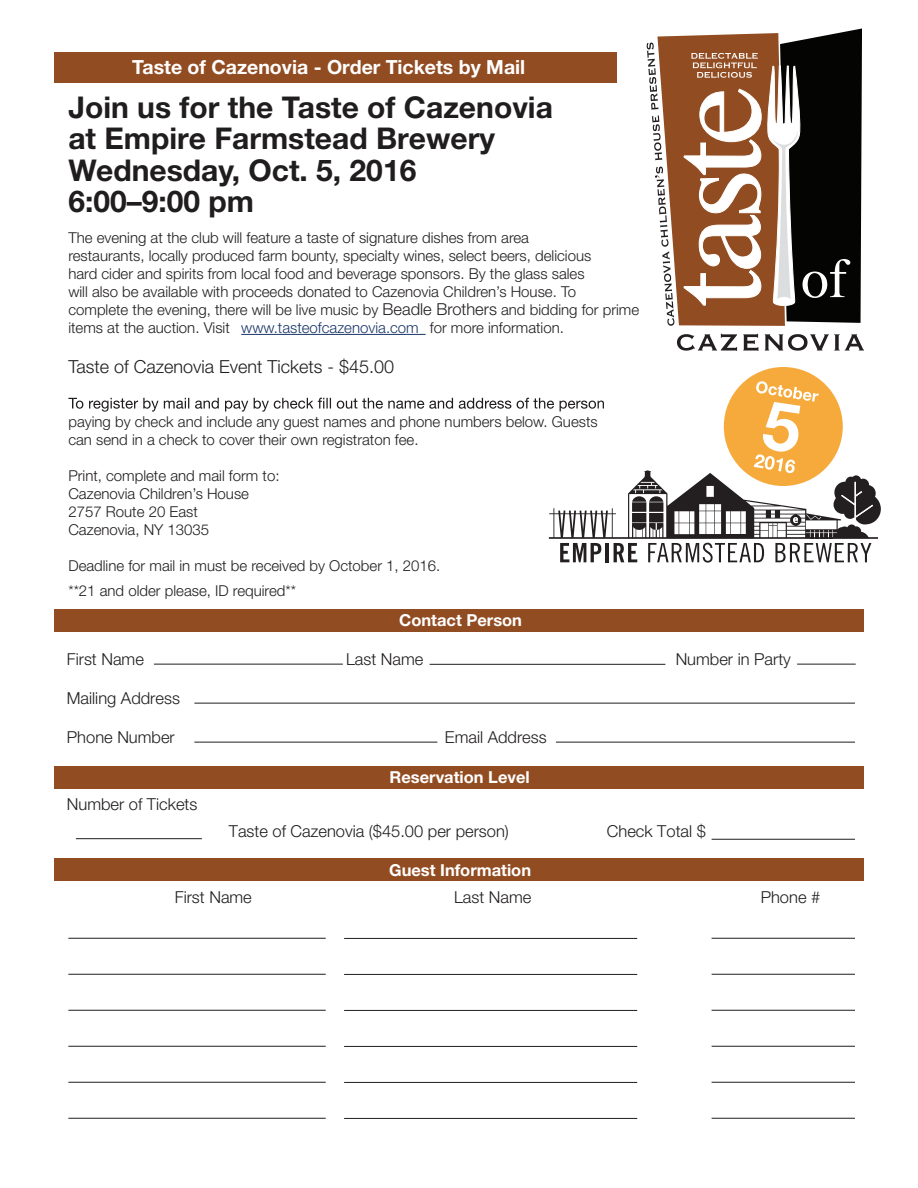
<style>
.page{position:relative;width:918px;height:1188px;background:#fff}
.page>*{position:absolute;margin:0;border:0;box-sizing:border-box;transform-origin:0 0}
.t1{font:700 30px/31.5px "Helvetica Neue LT Std";color:#201d1e}
.t2{font:700 19.5px "Helvetica Neue LT Std";color:#fff}
.t3{font:300 18px "Helvetica Neue LT Std";color:#201d1e}
.t4{font:300 16.5px "Helvetica Neue LT Std";color:#201d1e}
.t5{font:700 16.5px "Helvetica Neue LT Std";color:#fff}
.t6{font:300 15px/18px "Helvetica Neue LT Std";color:#201d1e}
.s1{font-size:16.5px;color:#231f20}
.s2{color:#193667}
</style>
<div class="page">
<div style="left:54px;top:858px;width:810px;height:23px;background:#924c22"></div>
<div style="left:54px;top:766px;width:810px;height:23px;background:#924c22"></div>
<div style="left:54px;top:609px;width:810px;height:23px;background:#924c22"></div>
<div style="left:54px;top:52px;width:562px;height:30px;background:#924c22"></div>
<hr style="left:241px;top:334px;width:185px;height:1px;background:#193667">
<hr style="left:430px;top:664px;width:235px;height:1px;background:#201d1e">
<hr style="left:797px;top:664px;width:59px;height:1px;background:#201d1e">
<hr style="left:154px;top:664px;width:189px;height:1px;background:#201d1e">
<hr style="left:194px;top:703px;width:661px;height:1px;background:#201d1e">
<hr style="left:194px;top:742px;width:243px;height:1px;background:#201d1e">
<hr style="left:556px;top:742px;width:299px;height:1px;background:#201d1e">
<hr style="left:76px;top:838px;width:126px;height:1px;background:#201d1e">
<hr style="left:344px;top:938px;width:293px;height:1px;background:#201d1e">
<hr style="left:344px;top:974px;width:293px;height:1px;background:#201d1e">
<hr style="left:344px;top:1010px;width:293px;height:1px;background:#201d1e">
<hr style="left:344px;top:1046px;width:293px;height:1px;background:#201d1e">
<hr style="left:344px;top:1082px;width:293px;height:1px;background:#201d1e">
<hr style="left:344px;top:1118px;width:293px;height:1px;background:#201d1e">
<hr style="left:712px;top:938px;width:143px;height:1px;background:#201d1e">
<hr style="left:712px;top:974px;width:143px;height:1px;background:#201d1e">
<hr style="left:712px;top:1010px;width:143px;height:1px;background:#201d1e">
<hr style="left:712px;top:1046px;width:143px;height:1px;background:#201d1e">
<hr style="left:712px;top:1082px;width:143px;height:1px;background:#201d1e">
<hr style="left:712px;top:1118px;width:143px;height:1px;background:#201d1e">
<hr style="left:68px;top:938px;width:258px;height:1px;background:#201d1e">
<hr style="left:68px;top:974px;width:258px;height:1px;background:#201d1e">
<hr style="left:68px;top:1010px;width:258px;height:1px;background:#201d1e">
<hr style="left:68px;top:1046px;width:258px;height:1px;background:#201d1e">
<hr style="left:68px;top:1082px;width:258px;height:1px;background:#201d1e">
<hr style="left:68px;top:1118px;width:258px;height:1px;background:#201d1e">
<hr style="left:712px;top:839px;width:143px;height:1px;background:#201d1e">
<svg style="left:677px;top:334px;width:60px;height:17px"></svg>
<svg style="left:743px;top:334px;width:15px;height:17px"></svg>
<svg style="left:765px;top:334px;width:99px;height:17px"></svg>
<svg style="left:647px;top:28px;width:215px;height:298px"></svg>
<svg style="left:722px;top:365px;width:123px;height:123px"></svg>
<svg style="left:68px;top:381px;width:813px;height:182px"></svg>
<h2 class="t2" style="left:132px;top:55px;width:395px">Taste of Cazenovia - Order Tickets by Mail</h2>
<h1 class="t1" style="left:68px;top:91px;width:486px">Join us for the Taste of Cazenovia at Empire Farmstead Brewery<br>Wednesday, Oct. 5, 2016<br>6:00–9:00 pm</h1>
<p class="t6" style="left:68px;top:228px;width:572px">The evening at the club will feature a taste of signature dishes from area<br>restaurants, locally produced farm bounty, specialty wines, select beers, delicious<br>hard cider and spirits from local food and beverage sponsors. By the glass sales<br>will also be available with proceeds donated to Cazenovia Children’s House. To complete the evening, there will be live music by <span class="s1">Beadle Brothers</span> and bidding for prime items at the auction. Visit <span class="s2">www.tasteofcazenovia.com</span> for more information.</p>
<p class="t3" style="left:68px;top:355px;width:327px">Taste of Cazenovia Event Tickets - $45.00</p>
<p class="t6" style="left:68px;top:412px;width:531px">paying by check and include any guest names and phone numbers below. Guests can send in a check to cover their own registraton fee.</p>
<p class="t6" style="left:68px;top:466px;width:213px">Print, complete and mail form to:<br>Cazenovia Children’s House<br>2757 Route 20 East<br>Cazenovia, NY 13035</p>
<p class="t6" style="left:68px;top:552px;width:374px;line-height:25.5px">Deadline for mail in must be received by October 1, 2016. **21 and older please, ID required**</p>
<p class="t5" style="left:399px;top:610px;width:124px">Contact Person</p>
<p class="t4" style="left:67px;top:649px;width:79px">First Name</p>
<p class="t4" style="left:346px;top:649px;width:79px">Last Name</p>
<p class="t4" style="left:676px;top:649px;width:117px">Number in Party</p>
<p class="t4" style="left:67px;top:688px;width:115px">Mailing Address</p>
<p class="t4" style="left:67px;top:727px;width:109px">Phone Number</p>
<p class="t4" style="left:445px;top:727px;width:103px">Email Address</p>
<p class="t5" style="left:390px;top:767px;width:142px">Reservation Level</p>
<p class="t4" style="left:67px;top:794px;width:132px">Number of Tickets</p>
<p class="t4" style="left:229px;top:821px;width:282px">Taste of Cazenovia ($45.00 per person)</p>
<p class="t4" style="left:607px;top:821px;width:101px">Check Total $</p>
<p class="t5" style="left:389px;top:860px;width:144px">Guest Information</p>
<p class="t4" style="left:175px;top:887px;width:79px">First Name</p>
<p class="t4" style="left:454px;top:887px;width:79px">Last Name</p>
<p class="t4" style="left:761px;top:887px;width:61px">Phone #</p>
</div>
